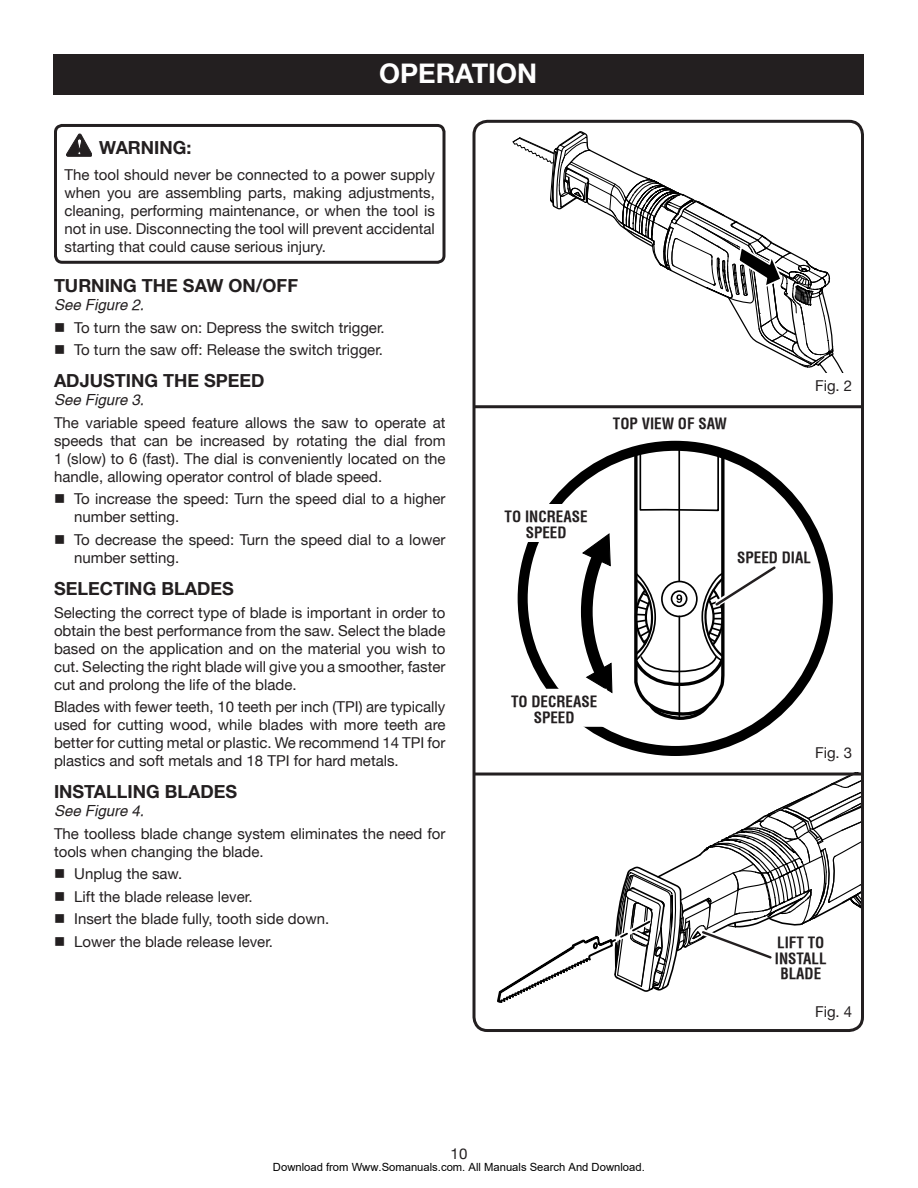
<style>
.page{position:relative;width:918px;height:1188px;background:#fff}
.page>*{position:absolute;margin:0;border:0;box-sizing:border-box;transform-origin:0 0}
.t1{font:700 27px "Helvetica Neue";color:#fff}
.t2{font:700 18px "Helvetica Neue";color:#231f20}
.t3{font:15px/18px "Helvetica Neue";color:#231f20;text-align:justify}
.t4{font:700 condensed 15px/15.8px "Helvetica";color:#231f20;text-align:center}
.t5{font:italic 15px "Helvetica";color:#231f20}
.t6{font:11.25px "Arial";color:#000}
</style>
<div class="page">
<svg style="left:54px;top:124px;width:392px;height:138px"></svg>
<svg style="left:472px;top:119px;width:392px;height:912px"></svg>
<hr style="left:474px;top:405px;width:389px;height:3px;background:#231f20">
<hr style="left:474px;top:773px;width:388px;height:3px;background:#231f20">
<div style="left:508px;top:690px;width:98px;height:36px;background:#fff"></div>
<div style="left:504px;top:505px;width:93px;height:37px;background:#fff"></div>
<div style="left:53px;top:54px;width:811px;height:40px;background:#231f20"></div>
<svg style="left:513px;top:131px;width:345px;height:241px"></svg>
<svg style="left:66px;top:134px;width:26px;height:22px"></svg>
<svg style="left:498px;top:773px;width:366px;height:230px"></svg>
<svg style="left:632px;top:451px;width:149px;height:267px"></svg>
<h1 class="t1" style="left:379px;top:56px;width:159px">OPERATION</h1>
<p class="t2" style="left:99px;top:137px;width:94px">WARNING:</p>
<p class="t3" style="left:64px;top:165px;width:372px">The tool should never be connected to a power supply when you are assembling parts, making adjustments, cleaning, performing maintenance, or when the tool is not in use. Disconnecting the tool will prevent accidental starting that could cause serious injury.</p>
<p class="t2" style="left:54px;top:275px;width:246px">TURNING THE SAW ON/OFF</p>
<p class="t5" style="left:54px;top:296px;width:92px">See Figure 2.</p>
<p class="t3" style="left:54px;top:318px;width:332px">■ To turn the saw on: Depress the switch trigger.</p>
<p class="t3" style="left:54px;top:341px;width:331px">■ To turn the saw off: Release the switch trigger.</p>
<p class="t2" style="left:54px;top:370px;width:212px">ADJUSTING THE SPEED</p>
<p class="t5" style="left:54px;top:392px;width:92px">See Figure 3.</p>
<p class="t3" style="left:54px;top:413px;width:393px">The variable speed feature allows the saw to operate at speeds that can be increased by rotating the dial from 1 (slow) to 6 (fast). The dial is conveniently located on the handle, allowing operator control of blade speed.</p>
<p class="t3" style="left:74px;top:490px;width:373px;text-indent:-20px">■ To increase the speed: Turn the speed dial to a higher number setting.</p>
<p class="t3" style="left:74px;top:530px;width:373px;text-indent:-20px">■ To decrease the speed: Turn the speed dial to a lower number setting.</p>
<p class="t2" style="left:54px;top:578px;width:181px">SELECTING BLADES</p>
<p class="t3" style="left:54px;top:603px;width:393px">Selecting the correct type of blade is important in order to obtain the best performance from the saw. Select the blade based on the application and on the material you wish to cut. Selecting the right blade will give you a smoother, faster cut and prolong the life of the blade.</p>
<p class="t3" style="left:54px;top:698px;width:393px">Blades with fewer teeth, 10 teeth per inch (TPI) are typically used for cutting wood, while blades with more teeth are better for cutting metal or plastic. We recommend 14 TPI for plastics and soft metals and 18 TPI for hard metals.</p>
<p class="t2" style="left:54px;top:781px;width:185px">INSTALLING BLADES</p>
<p class="t5" style="left:54px;top:802px;width:92px">See Figure 4.</p>
<p class="t3" style="left:54px;top:824px;width:393px">The toolless blade change system eliminates the need for tools when changing the blade.</p>
<p class="t3" style="left:54px;top:865px;width:130px">■ Unplug the saw.</p>
<p class="t3" style="left:54px;top:887px;width:200px">■ Lift the blade release lever.</p>
<p class="t3" style="left:54px;top:910px;width:277px">■ Insert the blade fully, tooth side down.</p>
<p class="t3" style="left:54px;top:932px;width:221px">■ Lower the blade release lever.</p>
<p class="t4" style="left:613px;top:415px;width:116px">TOP VIEW OF SAW</p>
<p class="t3" style="left:815px;top:377px;width:39px">Fig. 2</p>
<p class="t4" style="left:505px;top:508px;width:84px">TO INCREASE<br>SPEED</p>
<p class="t4" style="left:737px;top:550px;width:75px">SPEED DIAL</p>
<p class="t4" style="left:511px;top:694px;width:88px">TO DECREASE<br>SPEED</p>
<p class="t3" style="left:815px;top:744px;width:39px">Fig. 3</p>
<p class="t4" style="left:775px;top:935px;width:53px">LIFT TO<br>INSTALL<br>BLADE</p>
<p class="t3" style="left:815px;top:1003px;width:39px">Fig. 4</p>
<p class="t3" style="left:451px;top:1145px;width:18px">10</p>
<p class="t6" style="left:273px;top:1160px;width:373px">Download from Www.Somanuals.com. All Manuals Search And Download.</p>
</div>
